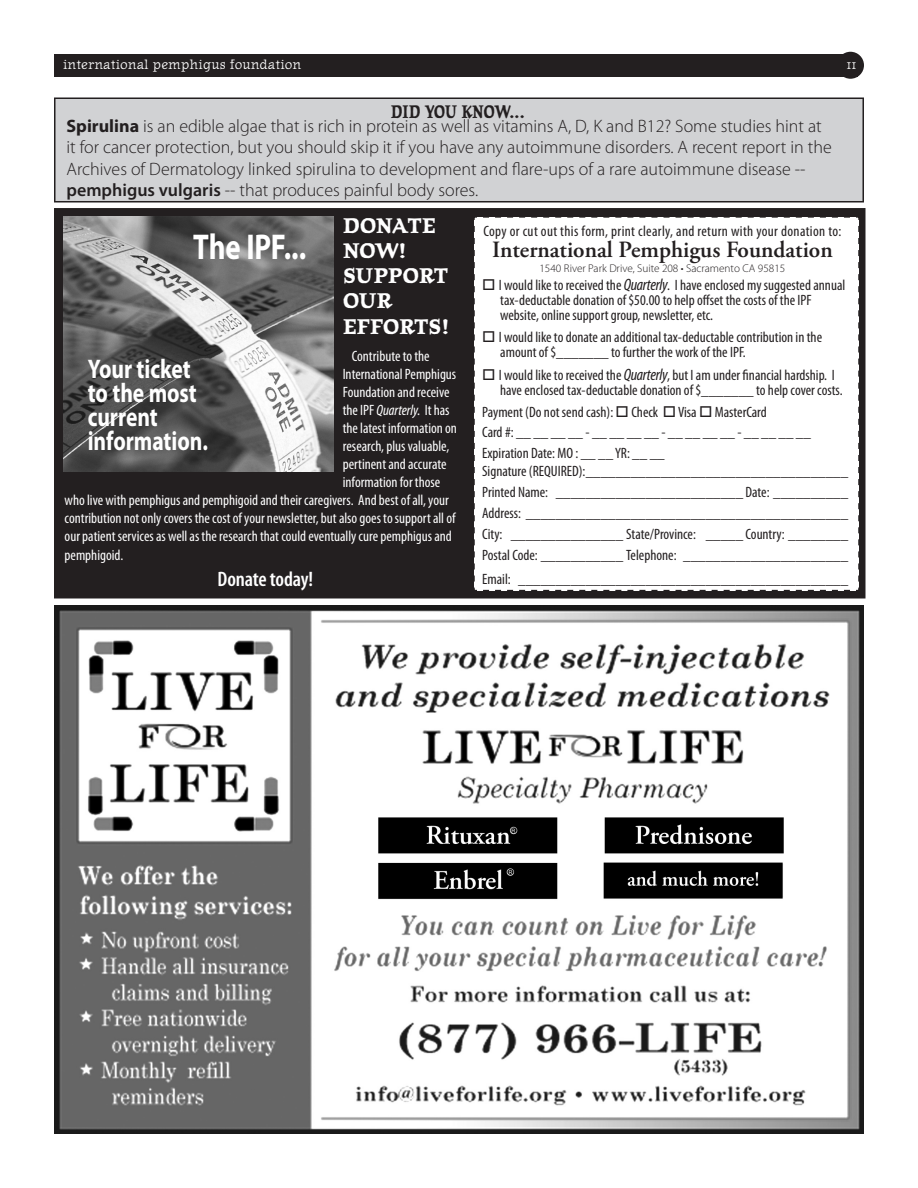
<style>
.page{position:relative;width:918px;height:1188px;background:#fff}
.page>*{position:absolute;margin:0;border:0;box-sizing:border-box;transform-origin:0 0}
.t1{font:700 36px "Myriad Pro";letter-spacing:-.005em;color:#fff;scale:.8 1}
.t2{font:700 27px/24px "Myriad Pro";letter-spacing:-.005em;color:#fff;scale:.8 1}
.t3{font:600 23.25px "Adobe Garamond Pro";color:#231f20}
.t4{font:21px/25.2px "Journal Bold Lin";letter-spacing:-.005em;color:#fff}
.t5{font:600 condensed 21px "Myriad Pro";letter-spacing:-.01em;color:#fff}
.t6{font:300 18px/21.6px "Myriad Pro";color:#231f20}
.t7{font:700 18px "Journal";letter-spacing:-.015em;color:#231f20;scale:.8 1}
.t8{font:condensed 15px/15px "Myriad Pro";color:#231f20}
.t9{font:condensed 15px "Myriad Pro";color:#fff}
.t10{font:condensed 15px "Myriad Pro";letter-spacing:.025em;color:#231f20}
.t11{font:13.5px "Journal Text";color:#fff}
.t12{font:300 11.25px "Myriad Pro";color:#231f20}
.s1{font-weight:700}
.s2{font-weight:600}
.s3{font-style:italic}
.s4{font-style:italic;font-size:16.5px}
</style>
<div class="page">
<div style="left:837px;top:52px;width:27px;height:27px;background:#231f20;border-radius:50%"></div>
<div style="left:54px;top:54px;width:804px;height:23px;background:#231f20"></div>
<div style="left:55px;top:209px;width:810px;height:389px;background:#231f20"></div>
<div style="left:54px;top:208px;width:812px;height:390px;border:2px solid #231f20"></div>
<div style="left:474px;top:217px;width:385px;height:374px;background:#fff"></div>
<img style="left:64px;top:216px;width:269px;height:255px">
<div style="left:55px;top:98px;width:808px;height:104px;background:#d1d2d4"></div>
<div style="left:54px;top:98px;width:810px;height:104px;border:2px solid #231f20"></div>
<img style="left:54px;top:606px;width:810px;height:528px">
<p class="t11" style="left:63px;top:57px;width:240px">international pemphigus foundation</p>
<p class="t11" style="left:846px;top:57px;width:12px">11</p>
<p class="t7" style="left:391px;top:99px;width:169px">DID YOU KNOW...</p>
<p class="t6" style="left:67px;top:115px;width:767px"><span class="s1">Spirulina</span> is an edible algae that is rich in protein as well as vitamins A, D, K and B12? Some studies hint at it for cancer protection, but you should skip it if you have any autoimmune disorders. A recent report in the Archives of Dermatology linked spirulina to development and flare-ups of a rare autoimmune disease -- <span class="s2">pemphigus vulgaris</span> -- that produces painful body sores.</p>
<h3 class="t4" style="left:343px;top:212px;width:108px">DONATE<br>NOW!<br>SUPPORT<br>OUR<br>EFFORTS!</h3>
<p class="t9" style="left:352px;top:348px;width:80px">Contribute to the</p>
<p class="t9" style="left:343px;top:366px;width:115px">International Pemphigus</p>
<p class="t9" style="left:343px;top:384px;width:108px">Foundation and receive</p>
<p class="t9" style="left:343px;top:402px;width:108px">the IPF <span class="s3">Quarterly</span>. It has</p>
<p class="t9" style="left:343px;top:420px;width:116px">the latest information on</p>
<p class="t9" style="left:343px;top:438px;width:108px">research, plus valuable,</p>
<p class="t9" style="left:343px;top:456px;width:105px">pertinent and accurate</p>
<p class="t9" style="left:343px;top:474px;width:99px">information for those</p>
<p class="t9" style="left:65px;top:492px;width:386px">who live with pemphigus and pemphigoid and their caregivers. And best of all, your</p>
<p class="t9" style="left:65px;top:510px;width:392px">contribution not only covers the cost of your newsletter, but also goes to support all of</p>
<p class="t9" style="left:65px;top:528px;width:389px">our patient services as well as the research that could eventually cure pemphigus and</p>
<p class="t9" style="left:65px;top:547px;width:60px">pemphigoid.</p>
<h3 class="t5" style="left:218px;top:567px;width:97px">Donate today!</h3>
<h1 class="t1" style="left:193px;top:226px;width:143px">The IPF...</h1>
<h2 class="t2" style="left:88px;top:357px;width:152px">Your ticket to the most current information.</h2>
<p class="t10" style="left:483px;top:223px;width:360px">Copy or cut out this form, print clearly, and return with your donation to:</p>
<h3 class="t3" style="left:492px;top:236px;width:342px">International Pemphigus Foundation</h3>
<p class="t12" style="left:539px;top:262px;width:247px">1540 River Park Drive, Suite 208 • Sacramento CA 95815</p>
<p class="t8" style="left:500px;top:278px;width:347px;text-indent:-18px">□ I would like to received the <span class="s4">Quarterly</span>. I have enclosed my suggested annual tax-deductable donation of $50.00 to help offset the costs of the IPF website, online support group, newsletter, etc.</p>
<p class="t8" style="left:500px;top:330px;width:323px;text-indent:-18px">□ I would like to donate an additional tax-deductable contribution in the amount of $_______ to further the work of the IPF.</p>
<p class="t8" style="left:500px;top:368px;width:344px;text-indent:-18px">□ I would like to received the <span class="s4">Quarterly</span>, but I am under financial hardship. I have enclosed tax-deductable donation of $_______ to help cover costs.</p>
<p class="t8" style="left:482px;top:403px;width:330px;line-height:19.5px">Payment (Do not send cash): □ Check □ Visa □ MasterCard<br>Card #: __ __ __ __ - __ __ __ __ - __ __ __ __ - __ __ __ __</p>
<p class="t8" style="left:482px;top:444px;width:367px;line-height:18px">Expiration Date: MO : __ __ YR: __ __<br>Signature (REQUIRED): ___________________________________</p>
<p class="t8" style="left:482px;top:482px;width:368px;line-height:21px;text-align:justify">Printed Name: _________________________ Date: __________ Address: ___________________________________________ City: _______________ State/Province: _____ Country: ________ Postal Code: ___________ Telephone: ______________________</p>
<p class="t8" style="left:482px;top:572px;width:367px">Email: ____________________________________________</p>
</div>
